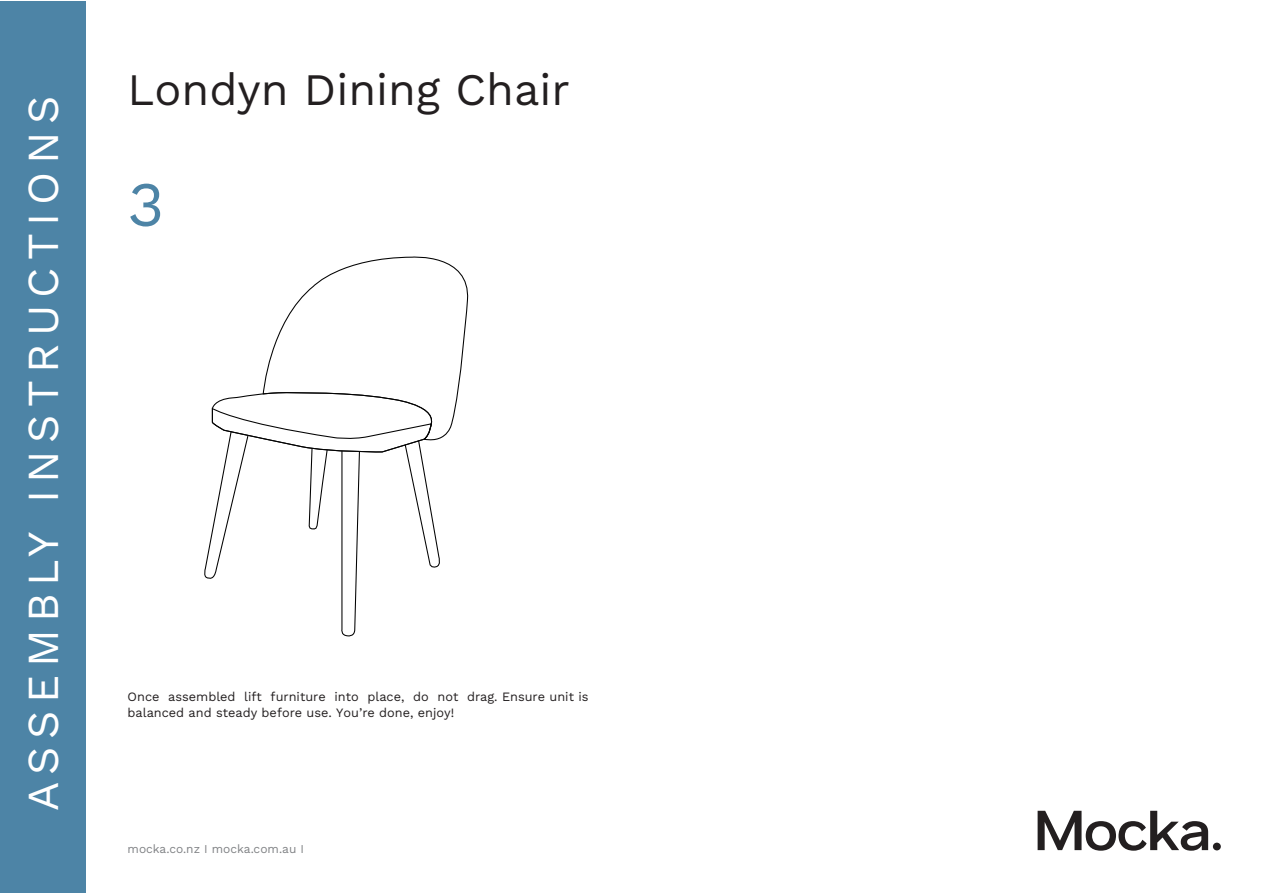
<style>
.page{position:relative;width:1263px;height:893px;background:#fff}
.page>*{position:absolute;margin:0;border:0;box-sizing:border-box;transform-origin:0 0}
.t1{font:63px "Work Sans";color:#4d84a6}
.t2{font:45px "Work Sans";color:#231f20}
.t3{font:44.25px "Work Sans";letter-spacing:.17em;color:#fff}
.t4{font:12.75px/15.3px "Work Sans";color:#231f20}
.t5{font:12px "Work Sans";color:#808285}
</style>
<div class="page">
<div style="left:0;top:1px;width:85px;height:891px;background:#4d84a6"></div>
<svg style="left:1037px;top:811px;width:171px;height:40px"></svg>
<div style="left:1213px;top:843px;width:8px;height:7px;background:#231f20;border-radius:50%"></div>
<svg style="left:204px;top:256px;width:265px;height:381px"></svg>
<h3 class="t3" style="left:10px;top:811px;width:717px;rotate:-90deg">ASSEMBLY INSTRUCTIONS</h3>
<h2 class="t2" style="left:128px;top:56px;width:444px">Londyn Dining Chair</h2>
<h1 class="t1" style="left:128px;top:157px;width:38px">3</h1>
<p class="t4" style="left:128px;top:689px;width:462px">Once assembled lift furniture into place, do not drag. Ensure unit is balanced and steady before use. You’re done, enjoy!</p>
<p class="t5" style="left:128px;top:840px;width:178px">mocka.co.nz I mocka.com.au I</p>
</div>
